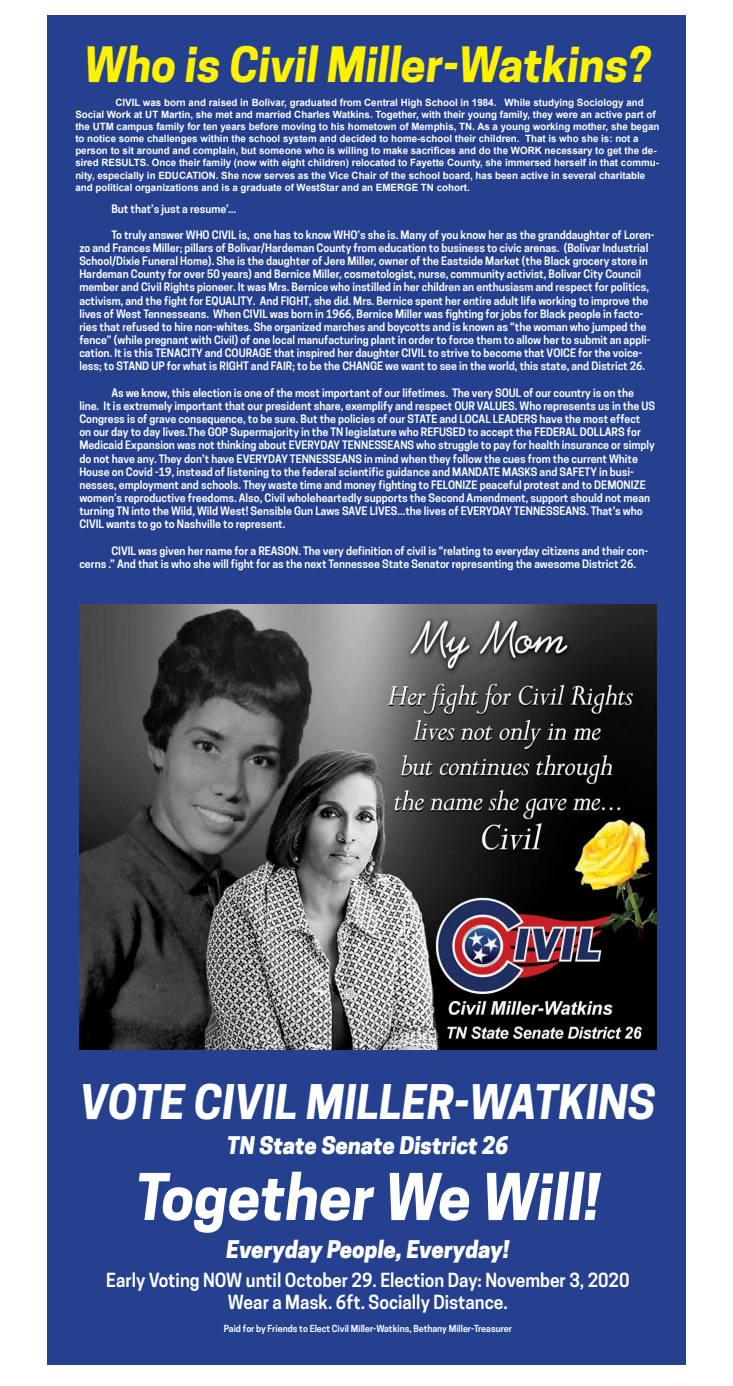
<style>
.page{position:relative;width:733px;height:1386px;background:#fff}
.page>*{position:absolute;margin:0;border:0;box-sizing:border-box;transform-origin:0 0}
.t1{font:italic 700 60.38px "Cooper Hewitt";color:#fff}
.t2{font:italic 700 45.68px "Cooper Hewitt";color:#fff200}
.t3{font:italic 700 44.8px "Cooper Hewitt";color:#fff}
.t4{font:italic 800 22.84px "Cooper Hewitt";color:#fff;scale:.96 1}
.t5{font:600 18.29px/22px "Cooper Hewitt";color:#fff;text-align:center;scale:.95 1}
.t6{font:600 10.94px/13.1px "Cooper Hewitt";color:#fff}
.t7{font:700 10.06px/12.1px "Arial";color:#fff}
.t8{font:600 9.1px "Cooper Hewitt";color:#fff}
</style>
<div class="page">
<div style="left:47px;top:15px;width:638px;height:1349px;background:#25408f"></div>
<img style="left:79px;top:604px;width:576px;height:445px">
<h2 class="t2" style="left:84px;top:38px;width:567px">Who is Civil Miller-Watkins?</h2>
<p class="t7" style="left:75px;top:97px;width:585px;text-indent:40px">CIVIL was born and raised in Bolivar, graduated from Central High School in 1984. While studying Sociology and Social Work at UT Martin, she met and married Charles Watkins. Together, with their young family, they were an active part of the UTM campus family for ten years before moving to his hometown of Memphis, TN. As a young working mother, she began to notice some challenges within the school system and decided to home-school their children. That is who she is: not a person to sit around and complain, but someone who is willing to make sacrifices and do the WORK necessary to get the de&shy;sired RESULTS. Once their family (now with eight children) relocated to Fayette County, she immersed herself in that commu&shy;nity, especially in EDUCATION. She now serves as the Vice Chair of the school board, has been active in several charitable and political organizations and is a graduate of WestStar and an EMERGE TN cohort.</p>
<p class="t6" style="left:79px;top:110px;width:561px;text-indent:32px">CIVIL was born and raised in Bolivar, graduated from Central High School in 1984. As a young working mother, along with her husband, she began to notice some challenges within the school system and decided to home-school their children. This shows she is someone who is willing to make sacrifices and do the WORK necessary to get the de&shy;sired RESULTS. Once their family (now with eight children) relocated to Fayette County, she immersed herself in that community, especially in EDUCATION. She now serves as the Vice Chair of the school board, has been active in several charitable and political organizations and is a graduate of WestStar and an EMERGE TN cohort.</p>
<p class="t6" style="left:111px;top:202px;width:126px">But that’s just a resume’...</p>
<p class="t6" style="left:79px;top:228px;width:576px;text-indent:32px">To truly answer WHO CIVIL is, one has to know WHO’s she is. Many of you know her as the granddaughter of Loren&shy;zo and Frances Miller; pillars of Bolivar/Hardeman County from education to business to civic arenas. (Bolivar Industrial School/Dixie Funeral Home). She is the daughter of Jere Miller, owner of the Eastside Market (the Black grocery store in Hardeman County for over 50 years) and Bernice Miller, cosmetologist, nurse, community activist, Bolivar City Council member and Civil Rights pioneer. It was Mrs. Bernice who instilled in her children an enthusiasm and respect for politics, activism, and the fight for EQUALITY. And FIGHT, she did. Mrs. Bernice spent her entire adult life working to improve the lives of West Tennesseans. When CIVIL was born in 1966, Bernice Miller was fighting for jobs for Black people in facto&shy;ries that refused to hire non-whites. She organized marches and boycotts and is known as “the woman who jumped the fence” (while pregnant with Civil) of one local manufacturing plant in order to force them to allow her to submit an appli&shy;cation. It is this TENACITY and COURAGE that inspired her daughter CIVIL to strive to become that VOICE for the voice&shy;less; to STAND UP for what is RIGHT and FAIR; to be the CHANGE we want to see in the world, this state, and District 26.</p>
<p class="t6" style="left:79px;top:386px;width:576px;text-indent:32px">As we know, this election is one of the most important of our lifetimes. The very SOUL of our country is on the line. It is extremely important that our president share, exemplify and respect OUR VALUES. Who represents us in the US Congress is of grave consequence, to be sure. But the policies of our STATE and LOCAL LEADERS have the most effect on our day to day lives.The GOP Supermajority in the TN legislature who REFUSED to accept the FEDERAL DOLLARS for Medicaid Expansion was not thinking about EVERYDAY TENNESSEANS who struggle to pay for health insurance or simply do not have any. They don’t have EVERYDAY TENNESSEANS in mind when they follow the cues from the current White House on Covid -19, instead of listening to the federal scientific guidance and MANDATE MASKS and SAFETY in busi&shy;nesses, employment and schools. They waste time and money fighting to FELONIZE peaceful protest and to DEMONIZE women’s reproductive freedoms. Also, Civil wholeheartedly supports the Second Amendment, support should not mean turning TN into the Wild, Wild West! Sensible Gun Laws SAVE LIVES...the lives of EVERYDAY TENNESSEANS. That’s who CIVIL wants to go to Nashville to represent.</p>
<p class="t6" style="left:79px;top:544px;width:570px;text-indent:32px">CIVIL was given her name for a REASON. The very definition of civil is “relating to everyday citizens and their con&shy;cerns .” And that is who she will fight for as the next Tennessee State Senator representing the awesome District 26.</p>
<h3 class="t3" style="left:80px;top:1076px;width:576px">VOTE CIVIL MILLER-WATKINS</h3>
<h3 class="t4" style="left:227px;top:1132px;width:294px">TN State Senate District 26</h3>
<h1 class="t1" style="left:136px;top:1161px;width:465px">Together We Will!</h1>
<h3 class="t4" style="left:226px;top:1235px;width:296px">Everyday People, Everyday!</h3>
<h3 class="t5" style="left:106px;top:1269px;width:552px">Early Voting NOW until October 29. Election Day: November 3, 2020<br>Wear a Mask. 6ft. Socially Distance.</h3>
<p class="t8" style="left:224px;top:1323px;width:289px">Paid for by Friends to Elect Civil Miller-Watkins, Bethany Miller-Treasurer</p>
</div>
